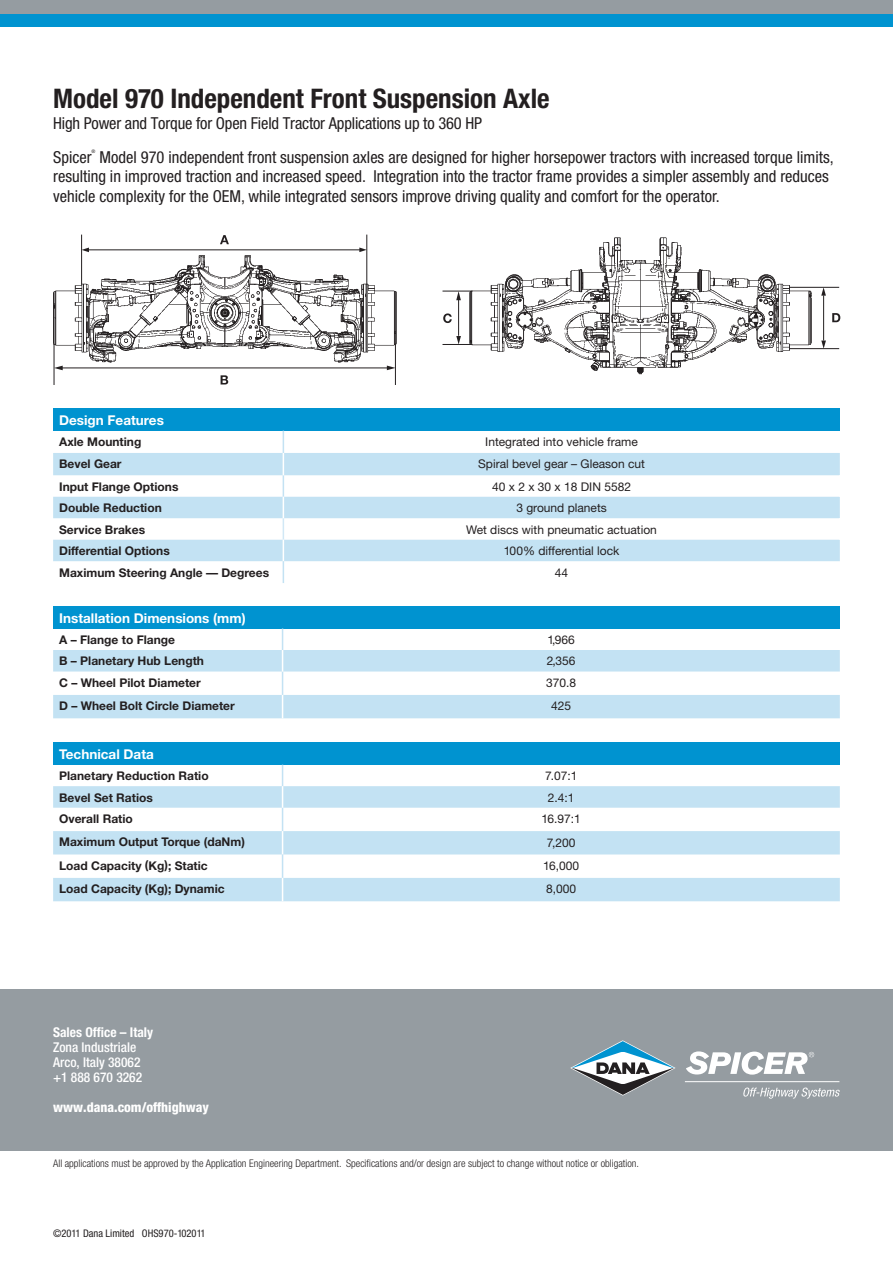
<style>
.page{position:relative;width:893px;height:1263px;background:#fff}
.page>*{position:absolute;margin:0;border:0;box-sizing:border-box;transform-origin:0 0}
.t1{font:700 condensed 27px "Helvetica Neue";color:#231f20}
.t2{font:condensed 16.5px/19.5px "Helvetica Neue";color:#231f20}
.t3{font:700 13.5px "Helvetica Neue";color:#fff}
.t4{font:500 condensed 13.5px/15px "Helvetica Neue";color:#fff}
.t5{font:800 condensed 13.5px "Helvetica Neue";color:#fff}
.t6{font:700 condensed 13.5px "Helvetica Neue";color:#fff}
.t7{font:700 12px "Helvetica Neue";color:#231f20}
.t8{font:12px "Helvetica Neue";color:#231f20}
.t9{font:300 condensed 10.5px "Helvetica Neue";color:#231f20}
.t10{font:condensed 10.5px "Helvetica Neue";color:#231f20}
.t11{font:condensed 4.8px "Helvetica Neue";color:#231f20}
</style>
<div class="page">
<div style="left:0;top:989px;width:893px;height:161px;background:#959ca1"></div>
<div style="left:0;top:12px;width:893px;height:15px;background:#0093d0"></div>
<div style="left:53px;top:606px;width:787px;height:22px;background:#0093d0"></div>
<svg style="left:53px;top:650px;width:787px;height:68px;fill:#c3e2f3"></svg>
<svg style="left:282px;top:628px;width:1px;height:90px"></svg>
<div style="left:53px;top:742px;width:787px;height:23px;background:#0093d0"></div>
<svg style="left:53px;top:786px;width:787px;height:115px;fill:#c3e2f3"></svg>
<svg style="left:282px;top:765px;width:1px;height:136px"></svg>
<hr style="left:685px;top:1081px;width:154px;height:1px;background:#fff">
<svg style="left:686px;top:1051px;width:128px;height:24px"></svg>
<svg style="left:570px;top:1040px;width:105px;height:55px"></svg>
<svg style="left:743px;top:1087px;width:97px;height:12px"></svg>
<div style="left:53px;top:408px;width:787px;height:23px;background:#0093d0"></div>
<svg style="left:53px;top:453px;width:787px;height:108px;fill:#c3e2f3"></svg>
<hr style="left:839px;top:475px;width:2px;height:22px;background:#fff">
<hr style="left:839px;top:518px;width:2px;height:22px;background:#fff">
<svg style="left:283px;top:431px;width:1px;height:152px"></svg>
<img style="left:53px;top:235px;width:344px;height:149px">
<hr style="left:88px;top:249px;width:273px;height:1px;background:#231f20">
<svg style="left:359px;top:247px;width:7px;height:5px"></svg>
<svg style="left:82px;top:248px;width:7px;height:4px"></svg>
<hr style="left:81px;top:235px;width:1px;height:50px;background:#231f20">
<hr style="left:366px;top:235px;width:1px;height:50px;background:#231f20">
<hr style="left:61px;top:367px;width:328px;height:1px;background:#231f20">
<svg style="left:387px;top:366px;width:8px;height:4px"></svg>
<svg style="left:55px;top:366px;width:8px;height:4px"></svg>
<hr style="left:54px;top:344px;width:1px;height:41px;background:#231f20">
<hr style="left:395px;top:343px;width:1px;height:42px;background:#231f20">
<img style="left:442px;top:237px;width:399px;height:138px">
<hr style="left:442px;top:291px;width:30px;height:1px;background:#231f20">
<hr style="left:442px;top:344px;width:30px;height:1px;background:#231f20">
<hr style="left:789px;top:287px;width:50px;height:1px;background:#231f20">
<hr style="left:789px;top:348px;width:50px;height:1px;background:#231f20">
<svg style="left:220px;top:235px;width:9px;height:9px"></svg>
<svg style="left:221px;top:375px;width:7px;height:9px"></svg>
<svg style="left:832px;top:313px;width:8px;height:9px"></svg>
<svg style="left:443px;top:313px;width:9px;height:10px"></svg>
<div style="left:0;top:0;width:893px;height:13px;background:#959ca1"></div>
<h1 class="t1" style="left:53px;top:82px;width:498px">Model 970 Independent Front Suspension Axle</h1>
<p class="t2" style="left:53px;top:113px;width:430px">High Power and Torque for Open Field Tractor Applications up to 360 HP</p>
<p class="t2" style="left:53px;top:147px;width:40px">Spicer</p>
<p class="t11" style="left:92px;top:149px;width:5px">®</p>
<p class="t2" style="left:53px;top:147px;width:782px;text-indent:46px">Model 970 independent front suspension axles are designed for higher horsepower tractors with increased torque limits, resulting in improved traction and increased speed. Integration into the tractor frame provides a simpler assembly and reduces vehicle complexity for the OEM, while integrated sensors improve driving quality and comfort for the operator.</p>
<p class="t3" style="left:59px;top:411px;width:106px">Design Features</p>
<p class="t7" style="left:59px;top:434px;width:84px">Axle Mounting</p>
<p class="t8" style="left:485px;top:435px;width:154px">Integrated into vehicle frame</p>
<p class="t7" style="left:59px;top:457px;width:64px">Bevel Gear</p>
<p class="t8" style="left:478px;top:457px;width:168px">Spiral bevel gear – Gleason cut</p>
<p class="t7" style="left:59px;top:479px;width:121px">Input Flange Options</p>
<p class="t8" style="left:492px;top:479px;width:140px">40 x 2 x 30 x 18 DIN 5582</p>
<p class="t7" style="left:59px;top:500px;width:104px">Double Reduction</p>
<p class="t8" style="left:516px;top:501px;width:92px">3 ground planets</p>
<p class="t7" style="left:59px;top:522px;width:88px">Service Brakes</p>
<p class="t8" style="left:466px;top:522px;width:192px">Wet discs with pneumatic actuation</p>
<p class="t7" style="left:59px;top:543px;width:112px">Differential Options</p>
<p class="t8" style="left:504px;top:544px;width:117px">100% differential lock</p>
<p class="t7" style="left:59px;top:565px;width:211px">Maximum Steering Angle — Degrees</p>
<p class="t8" style="left:555px;top:565px;width:15px">44</p>
<p class="t3" style="left:59px;top:609px;width:188px">Installation Dimensions (mm)</p>
<p class="t7" style="left:59px;top:632px;width:117px">A – Flange to Flange</p>
<p class="t8" style="left:547px;top:633px;width:29px">1,966</p>
<p class="t7" style="left:59px;top:654px;width:146px">B – Planetary Hub Length</p>
<p class="t8" style="left:547px;top:654px;width:30px">2,356</p>
<p class="t7" style="left:59px;top:675px;width:143px">C – Wheel Pilot Diameter</p>
<p class="t8" style="left:546px;top:676px;width:31px">370.8</p>
<p class="t7" style="left:59px;top:699px;width:177px">D – Wheel Bolt Circle Diameter</p>
<p class="t8" style="left:551px;top:699px;width:22px">425</p>
<p class="t3" style="left:59px;top:745px;width:96px">Technical Data</p>
<p class="t7" style="left:59px;top:768px;width:151px">Planetary Reduction Ratio</p>
<p class="t8" style="left:545px;top:769px;width:34px">7.07:1</p>
<p class="t7" style="left:59px;top:790px;width:95px">Bevel Set Ratios</p>
<p class="t8" style="left:548px;top:790px;width:28px">2.4:1</p>
<p class="t7" style="left:59px;top:811px;width:75px">Overall Ratio</p>
<p class="t8" style="left:541px;top:812px;width:41px">16.97:1</p>
<p class="t7" style="left:59px;top:835px;width:187px">Maximum Output Torque (daNm)</p>
<p class="t8" style="left:547px;top:835px;width:30px">7,200</p>
<p class="t7" style="left:59px;top:858px;width:150px">Load Capacity (Kg); Static</p>
<p class="t8" style="left:543px;top:858px;width:38px">16,000</p>
<p class="t7" style="left:59px;top:881px;width:167px">Load Capacity (Kg); Dynamic</p>
<p class="t8" style="left:546px;top:882px;width:32px">8,000</p>
<p class="t6" style="left:53px;top:1024px;width:101px">Sales Office – Italy</p>
<p class="t4" style="left:53px;top:1040px;width:91px">Zona Industriale<br>Arco, Italy 38062 +1 888 670 3262</p>
<p class="t5" style="left:53px;top:1099px;width:157px">www.dana.com/offhighway</p>
<p class="t9" style="left:53px;top:1157px;width:587px">All applications must be approved by the Application Engineering Department. Specifications and/or design are subject to change without notice or obligation.</p>
<p class="t10" style="left:53px;top:1227px;width:154px">©2011 Dana Limited OHS970-102011</p>
</div>
